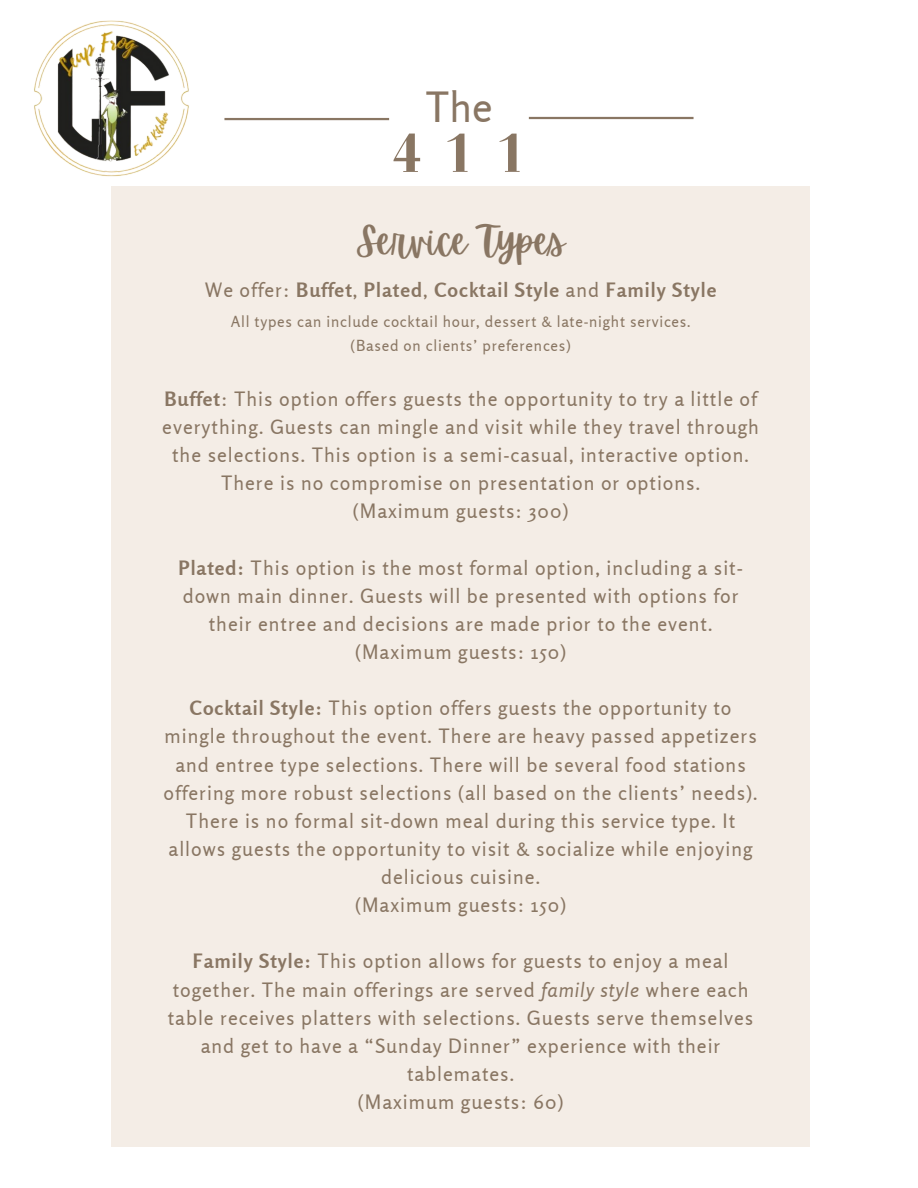
<style>
.page{position:relative;width:918px;height:1188px;background:#fff}
.page>*{position:absolute;margin:0;border:0;box-sizing:border-box;transform-origin:0 0}
.t1{font:700 57px "Bodoni FLF";color:#897663}
.t2{font:41.55px "Rosario";color:#897663}
.t3{font:38.7px "Apricots";color:#897663}
.t4{font:19.8px/28.2px "Rosario";letter-spacing:.05em;color:#897663;text-align:center}
.t5{font:700 19.8px "Rosario";letter-spacing:.05em;color:#897663}
.t6{font:15.3px "Rosario";letter-spacing:.05em;color:#897663}
.s1{font-weight:400}
.s2{font-weight:700}
.s3{font-style:italic}
</style>
<div class="page">
<div style="left:112px;top:187px;width:698px;height:960px;background:#f4ede6"></div>
<hr style="left:224px;top:118px;width:165px;height:2px;background:#897663">
<hr style="left:529px;top:117px;width:165px;height:2px;background:#897663">
<img style="left:34px;top:20px;width:182px;height:183px">
<h3 class="t2" style="left:425px;top:82px;width:69px">The</h3>
<h3 class="t1" style="left:390px;top:122px;width:139px">411</h3>
<h3 class="t3" style="left:356px;top:219px;width:210px">Service Types</h3>
<p class="t5" style="left:205px;top:277px;width:513px"><span class="s1">We offer:</span> Buffet<span class="s1">,</span> Plated<span class="s1">,</span> Cocktail Style <span class="s1">and</span> Family Style</p>
<h2 class="t6" style="left:231px;top:312px;width:461px">All types can include cocktail hour, dessert &amp; late-night services.</h2>
<h1 class="t6" style="left:351px;top:336px;width:222px">(Based on clients’ preferences)</h1>
<h2 class="t4" style="left:162px;top:384px;width:598px"><span class="s2">Buffet</span>: This option offers guests the opportunity to try a little of everything. Guests can mingle and visit while they travel through the selections. This option is a semi-casual, interactive option.<br>There is no compromise on presentation or options.<br>(Maximum guests: 300)</h2>
<p class="t4" style="left:178px;top:553px;width:566px"><span class="s2">Plated:</span> This option is the most formal option, including a sit&shy;down main dinner. Guests will be presented with options for their entree and decisions are made prior to the event. (Maximum guests: 150)</p>
<p class="t4" style="left:164px;top:694px;width:596px"><span class="s2">Cocktail Style:</span> This option offers guests the opportunity to mingle throughout the event. There are heavy passed appetizers and entree type selections. There will be several food stations offering more robust selections (all based on the clients’ needs).<br>There is no formal sit-down meal during this service type. It allows guests the opportunity to visit &amp; socialize while enjoying delicious cuisine.<br>(Maximum guests: 150)</p>
<p class="t4" style="left:168px;top:947px;width:587px"><span class="s2">Family Style:</span> This option allows for guests to enjoy a meal together. The main offerings are served <span class="s3">family style</span> where each table receives platters with selections. Guests serve themselves and get to have a “Sunday Dinner” experience with their tablemates.<br>(Maximum guests: 60)</p>
</div>
